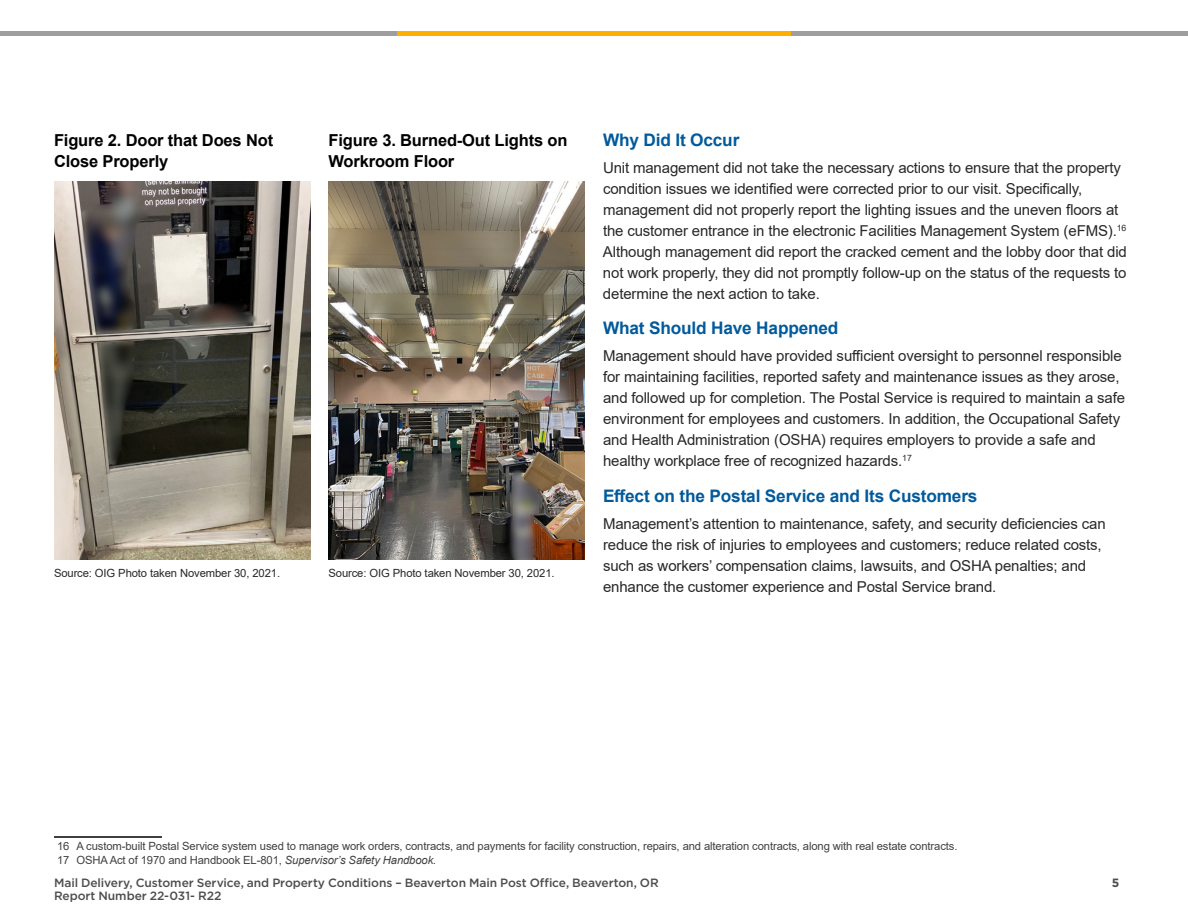
<style>
.page{position:relative;width:1188px;height:918px;background:#fff}
.page>*{position:absolute;margin:0;border:0;box-sizing:border-box;transform-origin:0 0}
.t1{font:700 17.25px "Arial";letter-spacing:-.01em;color:#005a9c}
.t2{font:700 16.5px/21.8px "Arial";letter-spacing:-.01em;color:#000}
.t3{font:15px/21px "Arial";letter-spacing:-.01em;color:#292829}
.t4{font:500 12px/13.5px "Gotham";letter-spacing:-.005em;color:#4d4d4f}
.t5{font:700 12px "Gotham";color:#4d4d4f}
.t6{font:11.25px/13.5px "Arial";letter-spacing:-.01em;color:#414042}
.t7{font:11.25px "Arial";letter-spacing:-.01em;color:#292829}
.s1{font-style:italic}
</style>
<div class="page">
<hr style="left:54px;top:836px;width:108px;height:2px;background:#000">
<img style="left:54px;top:181px;width:256px;height:378px">
<img style="left:328px;top:182px;width:257px;height:377px">
<hr style="left:0;top:32px;width:1188px;height:4px;background:#9e9e9e">
<div style="left:397px;top:31px;width:394px;height:5px;background:#ffaf00"></div>
<p class="t2" style="left:54px;top:129px;width:221px">Figure 2. Door that Does Not<br>Close Properly</p>
<p class="t7" style="left:54px;top:565px;width:228px">Source: OIG Photo taken November 30, 2021.</p>
<p class="t2" style="left:328px;top:129px;width:241px">Figure 3. Burned-Out Lights on<br>Workroom Floor</p>
<p class="t7" style="left:328px;top:565px;width:228px">Source: OIG Photo taken November 30, 2021.</p>
<p class="t1" style="left:603px;top:128px;width:138px">Why Did It Occur</p>
<p class="t3" style="left:603px;top:157px;width:525px">Unit management did not take the necessary actions to ensure that the property condition issues we identified were corrected prior to our visit. Specifically, management did not properly report the lighting issues and the uneven floors at the customer entrance in the electronic Facilities Management System (eFMS).<sup>16<br></sup>Although management did report the cracked cement and the lobby door that did not work properly, they did not promptly follow-up on the status of the requests to determine the next action to take.</p>
<p class="t1" style="left:603px;top:316px;width:237px">What Should Have Happened</p>
<p class="t3" style="left:603px;top:346px;width:524px">Management should have provided sufficient oversight to personnel responsible for maintaining facilities, reported safety and maintenance issues as they arose, and followed up for completion. The Postal Service is required to maintain a safe environment for employees and customers. In addition, the Occupational Safety and Health Administration (OSHA) requires employers to provide a safe and healthy workplace free of recognized hazards.<sup>17</sup></p>
<p class="t1" style="left:603px;top:483px;width:376px">Effect on the Postal Service and Its Customers</p>
<p class="t3" style="left:603px;top:513px;width:504px">Management’s attention to maintenance, safety, and security deficiencies can reduce the risk of injuries to employees and customers; reduce related costs, such as workers’ compensation claims, lawsuits, and OSHA penalties; and enhance the customer experience and Postal Service brand.</p>
<p class="t6" style="left:57px;top:840px;width:902px">16 A custom-built Postal Service system used to manage work orders, contracts, and payments for facility construction, repairs, and alteration contracts, along with real estate contracts.<br>17 OSHA Act of 1970 and Handbook EL-801, <span class="s1">Supervisor’s Safety Handbook.</span></p>
<p class="t4" style="left:54px;top:875px;width:606px">Mail Delivery, Customer Service, and Property Conditions – Beaverton Main Post Office, Beaverton, OR<br>Report Number 22-031- R22</p>
<p class="t5" style="left:1112px;top:875px;width:9px">5</p>
</div>
